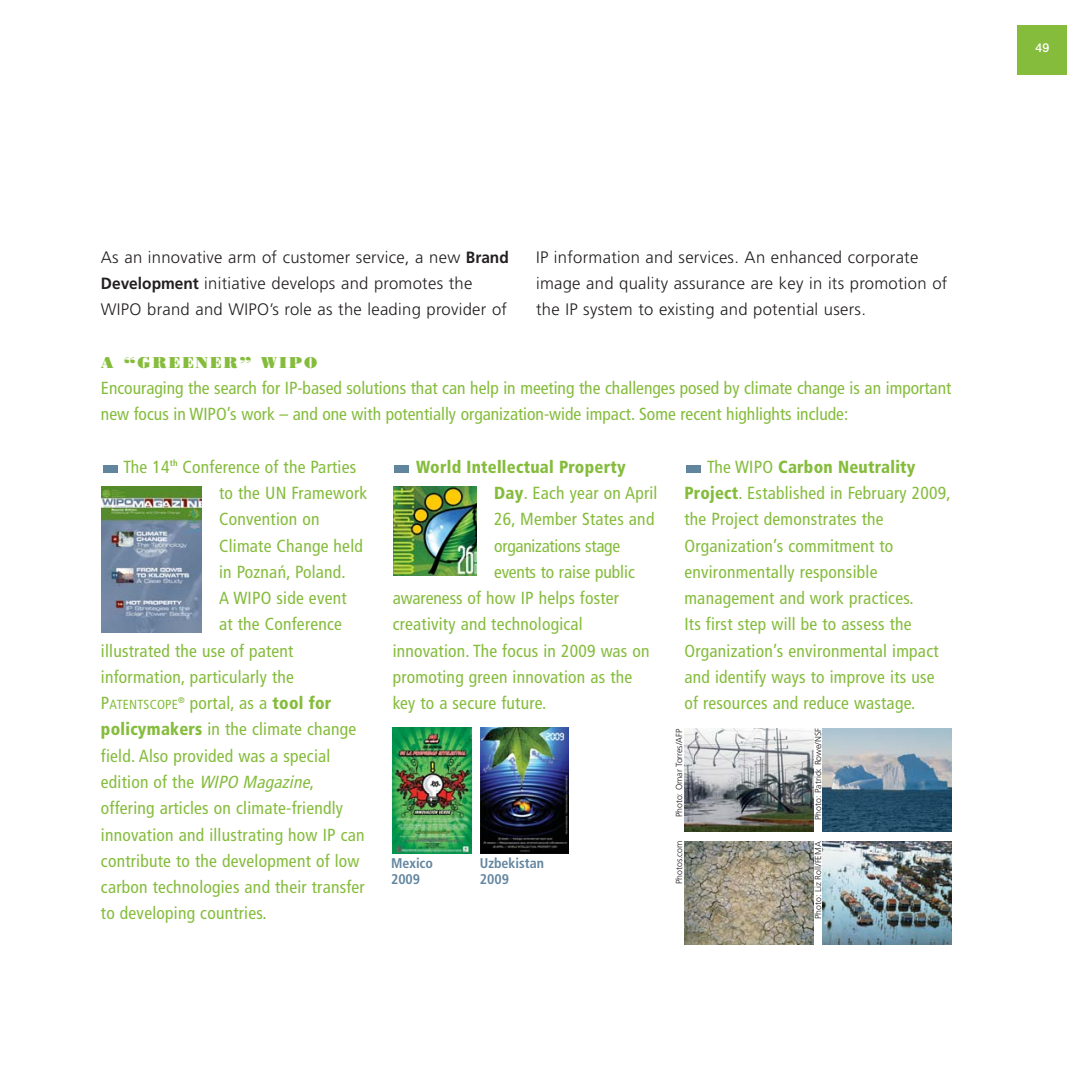
<style>
.page{position:relative;width:1092px;height:1092px;background:#fff}
.page>*{position:absolute;margin:0;border:0;box-sizing:border-box;transform-origin:0 0}
.t1{font:condensed 17.5px/26.2px "Frutiger LT Std";letter-spacing:.015em;color:#85bc3c}
.t2{font:900 condensed 17.5px "Frutiger LT Std";letter-spacing:.015em;color:#85bc3c;scale:.95 1}
.t3{font:condensed 17.5px "Frutiger LT Std";letter-spacing:-.015em;color:#85bc3c}
.t4{font:300 16.62px/26.2px "Frutiger LT Std";letter-spacing:.015em;color:#231f20}
.t5{font:15.75px "Bodoni Std Poster";letter-spacing:.135em;color:#85bc3c}
.t6{font:700 condensed 14px/15.8px "Frutiger LT Std";color:#62859f}
.t7{font:condensed 13.12px "Frutiger LT Std";letter-spacing:.02em;color:#85bc3c}
.t8{font:500 12.25px "Helvetica Neue LT Std";color:#fff}
.t9{font:300 8.75px "Frutiger LT Std";color:#231f20}
.s1{font-weight:700;font-size:16.28px}
.s2{font-size:17.5px}
.s3{font-weight:900}
.s4{font-style:italic}
</style>
<div class="page">
<div style="left:1017px;top:25px;width:49px;height:49px;background:#85bc3c"></div>
<div style="left:686px;top:465px;width:15px;height:7px;background:#62859f"></div>
<div style="left:394px;top:465px;width:15px;height:7px;background:#62859f"></div>
<div style="left:103px;top:465px;width:15px;height:7px;background:#62859f"></div>
<img style="left:102px;top:486px;width:99px;height:146px">
<img style="left:393px;top:486px;width:83px;height:89px">
<img style="left:392px;top:727px;width:79px;height:126px">
<img style="left:480px;top:727px;width:89px;height:126px">
<img style="left:684px;top:728px;width:129px;height:103px">
<img style="left:822px;top:728px;width:129px;height:103px">
<img style="left:684px;top:841px;width:129px;height:102px">
<img style="left:822px;top:841px;width:129px;height:102px">
<p class="t4" style="left:101px;top:244px;width:409px">As an innovative arm of customer service, a new <span class="s1">Brand<br>Development</span> initiative develops and promotes the<br>WIPO brand and WIPO’s role as the leading provider of</p>
<p class="t4" style="left:536px;top:244px;width:413px">IP information and services. An enhanced corporate image and quality assurance are key in its promotion of the IP system to existing and potential users.</p>
<p class="t5" style="left:101px;top:356px;width:218px">A “GREENER” WIPO</p>
<p class="t1" style="left:101px;top:375px;width:851px">Encouraging the search for IP-based solutions that can help in meeting the challenges posed by climate change is an important new focus in WIPO’s work – and one with potentially organization-wide impact. Some recent highlights include:</p>
<p class="t1" style="left:123px;top:454px;width:234px">The 14<sup>th</sup> Conference of the Parties</p>
<p class="t1" style="left:219px;top:480px;width:150px">to the UN Framework</p>
<p class="t1" style="left:219px;top:507px;width:102px">Convention on</p>
<p class="t1" style="left:219px;top:533px;width:145px">Climate Change held</p>
<p class="t1" style="left:219px;top:559px;width:128px">in Poznan, Poland.</p>
<p class="t1" style="left:219px;top:585px;width:129px">A WIPO side event</p>
<p class="t1" style="left:219px;top:612px;width:124px">at the Conference</p>
<p class="t1" style="left:101px;top:638px;width:194px">illustrated the use of patent</p>
<p class="t1" style="left:101px;top:664px;width:194px">information, particularly the</p>
<p class="t7" style="left:101px;top:698px;width:78px"><span class="s2">P</span>ATENTSCOPE</p>
<p class="t1" style="left:280px;top:559px;width:5px">´</p>
<p class="t1" style="left:101px;top:690px;width:265px;text-indent:77px"><sup>®</sup> portal, as a <span class="s3">tool for policymakers</span> in the climate change field. Also provided was a special<br>e d i t i o n o f t h e <span class="s4">WIPO Magazine</span>, offering articles on climate-friendly innovation and illustrating how IP can contribute to the development of low carbon technologies and their transfer to developing countries.</p>
<p class="t2" style="left:416px;top:458px;width:222px">World Intellectual Property</p>
<p class="t1" style="left:494px;top:480px;width:165px"><span class="s3">Day</span>. Each year on April</p>
<p class="t1" style="left:494px;top:507px;width:162px">26, Member States and</p>
<p class="t3" style="left:494px;top:537px;width:127px">organizations stage</p>
<p class="t1" style="left:494px;top:559px;width:142px">events to raise public</p>
<p class="t1" style="left:392px;top:585px;width:228px">awareness of how IP helps foster</p>
<p class="t1" style="left:392px;top:612px;width:192px">creativity and technological</p>
<p class="t1" style="left:392px;top:638px;width:258px">innovation. The focus in 2009 was on</p>
<p class="t1" style="left:392px;top:664px;width:241px">promoting green innovation as the</p>
<p class="t1" style="left:392px;top:690px;width:155px">key to a secure future.</p>
<p class="t6" style="left:391px;top:855px;width:44px">Mexico<br>2009</p>
<p class="t6" style="left:479px;top:855px;width:66px">Uzbekistan<br>2009</p>
<p class="t1" style="left:684px;top:454px;width:267px;text-indent:23px">The WIPO <span class="s3">Carbon Neutrality Project</span>. Established in February 2009, the Project demonstrates the Organization’s commitment to environmentally responsible management and work practices.<br>Its first step will be to assess the Organization’s environmental impact and identify ways to improve its use of resources and reduce wastage.</p>
<p class="t9" style="left:674px;top:817px;width:90px;rotate:-90deg">Photo: Omar Torres/AFP</p>
<p class="t9" style="left:813px;top:819px;width:93px;rotate:-90deg">Photo: Patrick Rowe/NSF</p>
<p class="t9" style="left:674px;top:884px;width:45px;rotate:-90deg">Photos.com</p>
<p class="t9" style="left:813px;top:918px;width:79px;rotate:-90deg">Photo: Liz Roll/FEMA</p>
<p class="t8" style="left:1035px;top:41px;width:15px">49</p>
</div>
